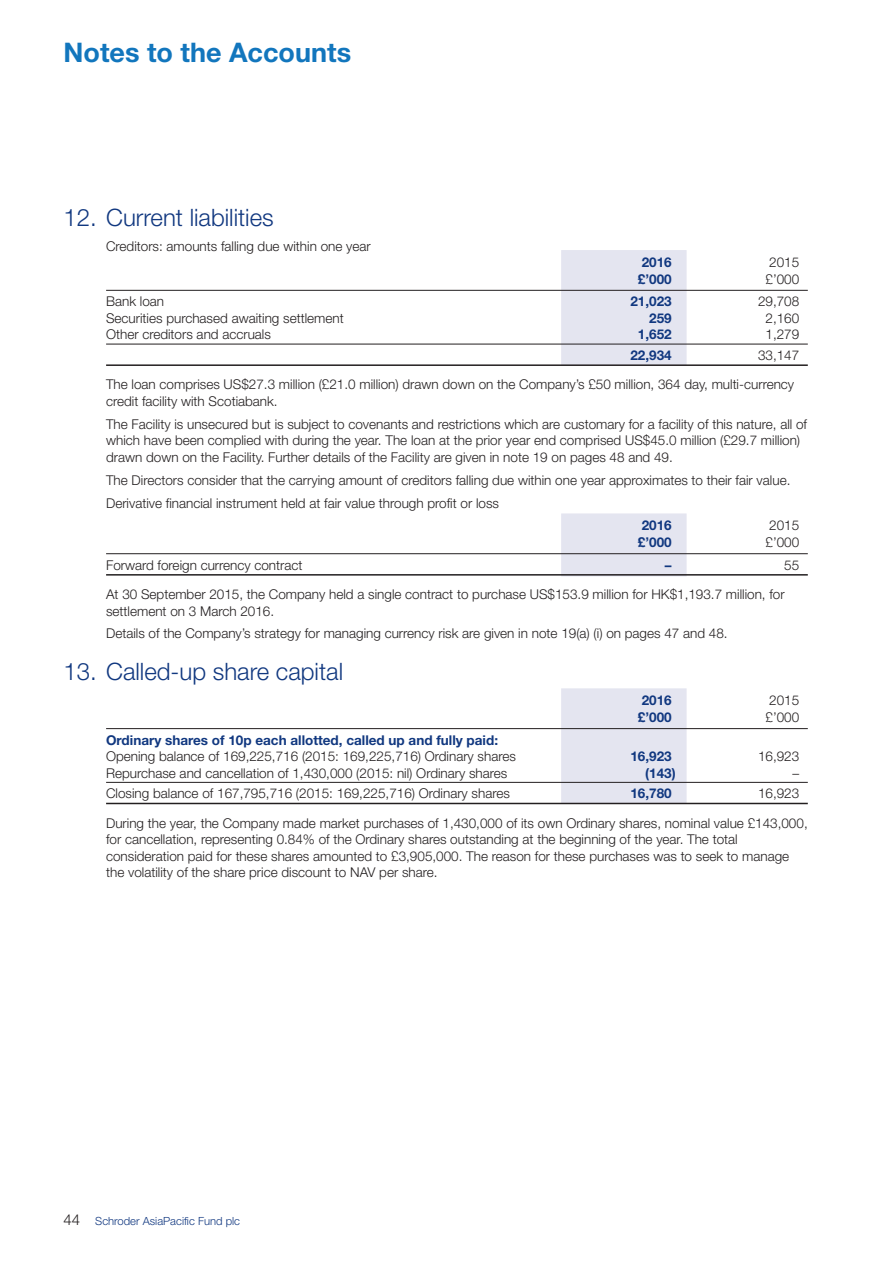
<style>
.page{position:relative;width:893px;height:1263px;background:#fff}
.page>*{position:absolute;margin:0;border:0;box-sizing:border-box;transform-origin:0 0}
.t1{font:700 27px "Helvetica Neue LT Com";color:#1276bd}
.t2{font:300 24px "Helvetica Neue LT Com";color:#113880}
.t3{font:300 13.5px/16.5px "Helvetica Neue LT Com";color:#231f20}
.t4{font:700 13.5px "Helvetica Neue LT Com";color:#113880}
.t5{font:300 11.25px "Helvetica Neue LT Com";color:#113880}
.s1{font-weight:700;color:#113880}
.s2{font-size:15px;color:#231f20}
</style>
<div class="page">
<div style="left:561px;top:250px;width:125px;height:116px;background:#e4e5f0"></div>
<hr style="left:106px;top:290px;width:702px;height:1px;background:#231f20">
<hr style="left:106px;top:344px;width:702px;height:1px;background:#231f20">
<hr style="left:106px;top:364px;width:702px;height:2px;background:#231f20">
<div style="left:561px;top:513px;width:125px;height:63px;background:#e4e5f0"></div>
<hr style="left:106px;top:553px;width:702px;height:1px;background:#231f20">
<hr style="left:106px;top:574px;width:702px;height:2px;background:#231f20">
<div style="left:561px;top:688px;width:125px;height:116px;background:#e4e5f0"></div>
<hr style="left:106px;top:728px;width:702px;height:1px;background:#231f20">
<hr style="left:106px;top:782px;width:702px;height:1px;background:#231f20">
<hr style="left:106px;top:803px;width:702px;height:1px;background:#231f20">
<p class="t1" style="left:64px;top:43px;width:289px">Notes to the Accounts</p>
<p class="t2" style="left:64px;top:208px;width:212px">12. Current liabilities</p>
<p class="t3" style="left:106px;top:239px;width:266px">Creditors: amounts falling due within one year</p>
<p class="t4" style="left:642px;top:257px;width:32px">2016</p>
<p class="t3" style="left:769px;top:255px;width:32px">2015</p>
<p class="t4" style="left:638px;top:274px;width:35px">£’000</p>
<p class="t3" style="left:765px;top:272px;width:35px">£’000</p>
<p class="t3" style="left:106px;top:295px;width:60px">Bank loan</p>
<p class="t4" style="left:630px;top:297px;width:43px">21,023</p>
<p class="t3" style="left:758px;top:295px;width:43px">29,708</p>
<p class="t3" style="left:106px;top:311px;width:239px">Securities purchased awaiting settlement</p>
<p class="t4" style="left:649px;top:313px;width:24px">259</p>
<p class="t3" style="left:765px;top:311px;width:35px">2,160</p>
<p class="t3" style="left:106px;top:328px;width:166px">Other creditors and accruals</p>
<p class="t4" style="left:638px;top:330px;width:35px">1,652</p>
<p class="t3" style="left:765px;top:328px;width:35px">1,279</p>
<p class="t4" style="left:630px;top:351px;width:43px">22,934</p>
<p class="t3" style="left:106px;top:342px;width:695px;line-height:29.2px;text-indent:652px">33,147<br>The loan comprises US$27.3 million (£21.0 million) drawn down on the Company’s £50 million, 364 day, multi-currency</p>
<p class="t3" style="left:106px;top:391px;width:702px;line-height:23px">credit facility with Scotiabank.<br>The Facility is unsecured but is subject to covenants and restrictions which are customary for a facility of this nature, all of</p>
<p class="t3" style="left:106px;top:434px;width:695px">which have been complied with during the year. The loan at the prior year end comprised US$45.0 million (£29.7 million) drawn down on the Facility. Further details of the Facility are given in note 19 on pages 48 and 49.</p>
<p class="t3" style="left:106px;top:473px;width:686px">The Directors consider that the carrying amount of creditors falling due within one year approximates to their fair value.</p>
<p class="t3" style="left:106px;top:496px;width:394px">Derivative financial instrument held at fair value through profit or loss</p>
<p class="t4" style="left:642px;top:521px;width:32px">2016</p>
<p class="t3" style="left:769px;top:519px;width:32px">2015</p>
<p class="t4" style="left:638px;top:537px;width:35px">£’000</p>
<p class="t3" style="left:765px;top:535px;width:35px">£’000</p>
<p class="t3" style="left:106px;top:558px;width:198px">Forward foreign currency contract</p>
<p class="t4" style="left:665px;top:560px;width:8px">–</p>
<p class="t3" style="left:106px;top:552px;width:695px;line-height:29.2px;text-indent:678px">55<br>At 30 September 2015, the Company held a single contract to purchase US$153.9 million for HK$1,193.7 million, for</p>
<p class="t3" style="left:106px;top:601px;width:623px;line-height:23px">settlement on 3 March 2016.<br>Details of the Company’s strategy for managing currency risk are given in note 19(a) (i) on pages 47 and 48.</p>
<p class="t2" style="left:64px;top:663px;width:281px">13. Called-up share capital</p>
<p class="t4" style="left:642px;top:696px;width:32px">2016</p>
<p class="t3" style="left:769px;top:694px;width:32px">2015</p>
<p class="t4" style="left:638px;top:712px;width:35px">£’000</p>
<p class="t3" style="left:765px;top:710px;width:35px">£’000</p>
<p class="t3" style="left:106px;top:733px;width:411px"><span class="s1">Ordinary shares of 10p each allotted, called up and fully paid:<br></span>Opening balance of 169,225,716 (2015: 169,225,716) Ordinary shares</p>
<p class="t4" style="left:630px;top:752px;width:43px">16,923</p>
<p class="t3" style="left:758px;top:750px;width:43px">16,923</p>
<p class="t3" style="left:106px;top:766px;width:403px">Repurchase and cancellation of 1,430,000 (2015: nil) Ordinary shares</p>
<p class="t4" style="left:645px;top:768px;width:32px">(143)</p>
<p class="t3" style="left:792px;top:766px;width:8px">–</p>
<p class="t3" style="left:106px;top:787px;width:405px">Closing balance of 167,795,716 (2015: 169,225,716) Ordinary shares</p>
<p class="t4" style="left:630px;top:789px;width:43px">16,780</p>
<p class="t3" style="left:106px;top:780px;width:703px;line-height:29.2px;text-indent:652px">16,923<br>During the year, the Company made market purchases of 1,430,000 of its own Ordinary shares, nominal value £143,000,</p>
<p class="t3" style="left:106px;top:833px;width:684px">for cancellation, representing 0.84% of the Ordinary shares outstanding at the beginning of the year. The total consideration paid for these shares amounted to £3,905,000. The reason for these purchases was to seek to manage the volatility of the share price discount to NAV per share.</p>
<p class="t5" style="left:64px;top:1217px;width:178px"><span class="s2">44</span> Schroder AsiaPacific Fund plc</p>
</div>
